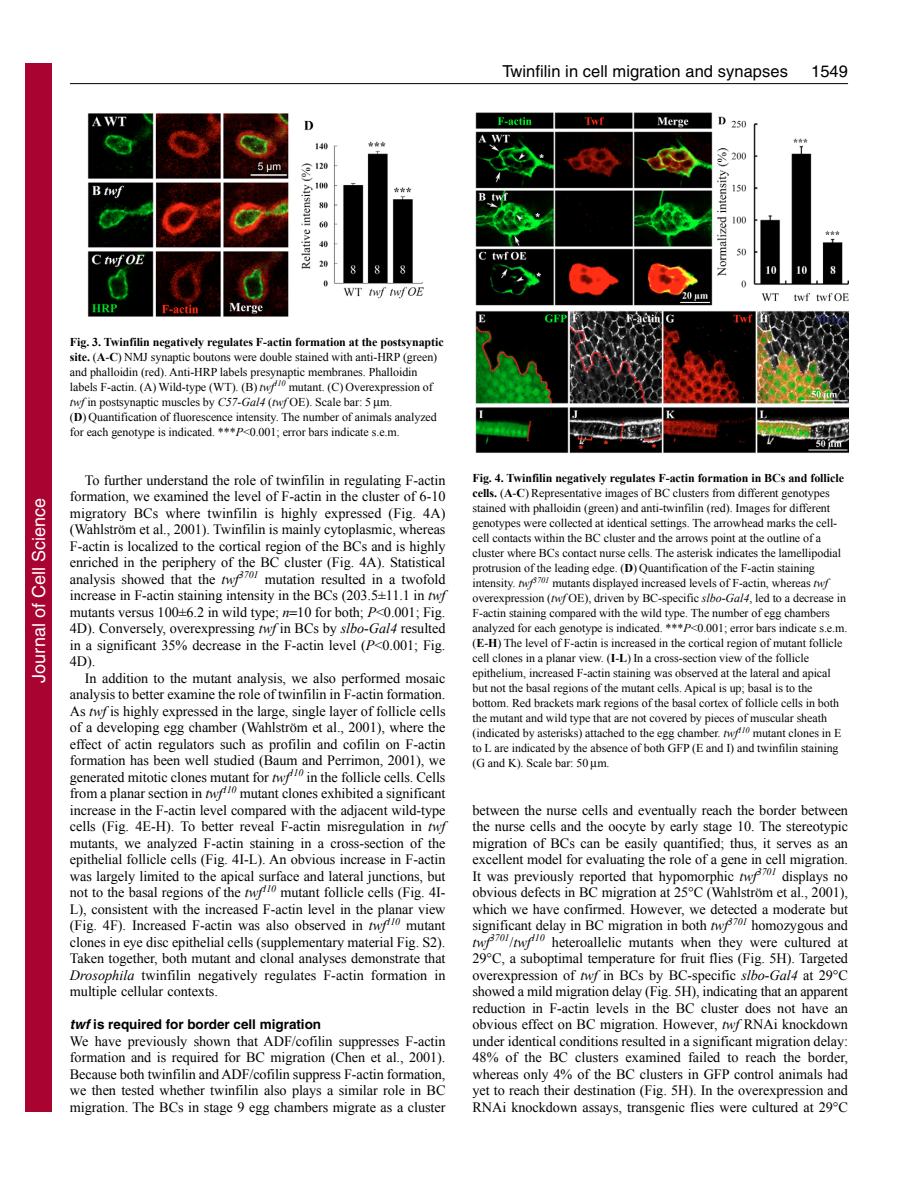
<style>
.page{position:relative;width:918px;height:1188px;background:#fff}
.page>*{position:absolute;margin:0;border:0;box-sizing:border-box;transform-origin:0 0}
.t1{font:18px "Helvetica";color:#fff}
.t2{font:16.5px "Helvetica";letter-spacing:.005em;color:#000}
.t3{font:14.25px/16.5px "Times New Roman";letter-spacing:-.005em;color:#000;text-align:justify}
.t4{font:700 13.5px "Helvetica";color:#000}
.t5{font:12px/15px "Times New Roman";letter-spacing:-.005em;color:#000}
.s1{font-weight:700}
.s2{font-style:italic}
</style>
<div class="page">
<hr style="left:70px;top:83px;width:778px;height:1px;background:#000">
<img style="left:87px;top:113px;width:337px;height:204px">
<img style="left:475px;top:112px;width:373px;height:341px">
<div style="left:26px;top:64px;width:26px;height:1048px;background:#a90332"></div>
<p class="t2" style="left:502px;top:65px;width:287px">Twinfilin in cell migration and synapses</p>
<p class="t2" style="left:811px;top:65px;width:38px">1549</p>
<p class="t1" style="left:28px;top:683px;width:186px;rotate:-90deg">Journal of Cell Science</p>
<p class="t5" style="left:70px;top:334px;width:375px"><span class="s1">Fig. 3. Twinfilin negatively regulates F-actin formation at the postsynaptic site.</span> (<span class="s1">A</span>-<span class="s1">C</span>) NMJ synaptic boutons were double stained with anti-HRP (green) and phalloidin (red). Anti-HRP labels presynaptic membranes. Phalloidin labels F-actin. (A) Wild-type (WT). (B) <span class="s2">twf</span><sup>110</sup> mutant. (C) Overexpression of <span class="s2">twf</span> in postsynaptic muscles by <span class="s2">C57-Gal4</span> (<span class="s2">twf</span> OE). Scale bar: 5 m.<br>(<span class="s1">D</span>) Quantification of fluorescence intensity. The number of animals analyzed for each genotype is indicated. ***<span class="s2">P</span>&lt;0.001; error bars indicate s.e.m.</p>
<p class="t3" style="left:70px;top:471px;width:377px;text-indent:15px">To further understand the role of twinfilin in regulating F-actin formation, we examined the level of F-actin in the cluster of 6-10 migratory BCs where twinfilin is highly expressed (Fig. 4A) (Wahlström et al., 2001). Twinfilin is mainly cytoplasmic, whereas F-actin is localized to the cortical region of the BCs and is highly enriched in the periphery of the BC cluster (Fig. 4A). Statistical analysis showed that the <span class="s2">twf</span><sup>3701</sup> mutation resulted in a twofold increase in F-actin staining intensity in the BCs (203.5±11.1 in <span class="s2">twf </span>mutants versus 100±6.2 in wild type; <span class="s2">n</span> 10 for both; <span class="s2">P</span>&lt;0.001; Fig.<br>4D). Conversely, overexpressing <span class="s2">twf</span> in BCs by <span class="s2">slbo-Gal4</span> resulted in a significant 35% decrease in the F-actin level (<span class="s2">P</span>&lt;0.001; Fig.<br>4D).</p>
<p class="t3" style="left:70px;top:669px;width:377px;text-indent:15px">In addition to the mutant analysis, we also performed mosaic analysis to better examine the role of twinfilin in F-actin formation.<br>As <span class="s2">twf</span> is highly expressed in the large, single layer of follicle cells of a developing egg chamber (Wahlström et al., 2001), where the effect of actin regulators such as profilin and cofilin on F-actin formation has been well studied (Baum and Perrimon, 2001), we generated mitotic clones mutant for <span class="s2">twf</span><sup>110</sup> in the follicle cells. Cells from a planar section in <span class="s2">twf</span><sup>110</sup> mutant clones exhibited a significant increase in the F-actin level compared with the adjacent wild-type cells (Fig. 4E-H). To better reveal F-actin misregulation in <span class="s2">twf </span>mutants, we analyzed F-actin staining in a cross-section of the epithelial follicle cells (Fig. 4I-L). An obvious increase in F-actin was largely limited to the apical surface and lateral junctions, but not to the basal regions of the <span class="s2">twf</span><sup>110</sup> mutant follicle cells (Fig. 4I-L), consistent with the increased F-actin level in the planar view (Fig. 4F). Increased F-actin was also observed in <span class="s2">twf</span><sup>110</sup> mutant clones in eye disc epithelial cells (supplementary material Fig. S2).<br>Taken together, both mutant and clonal analyses demonstrate that <span class="s2">Drosophila</span> twinfilin negatively regulates F-actin formation in multiple cellular contexts.</p>
<p class="t4" style="left:70px;top:1019px;width:253px"><span class="s2">twf</span> is required for border cell migration</p>
<p class="t3" style="left:70px;top:1032px;width:377px">We have previously shown that ADF/cofilin suppresses F-actin formation and is required for BC migration (Chen et al., 2001).<br>Because both twinfilin and ADF/cofilin suppress F-actin formation, we then tested whether twinfilin also plays a similar role in BC migration. The BCs in stage 9 egg chambers migrate as a cluster</p>
<p class="t5" style="left:472px;top:471px;width:376px"><span class="s1">Fig. 4. Twinfilin negatively regulates F-actin formation in BCs and follicle cells.</span> (<span class="s1">A</span>-<span class="s1">C</span>) Representative images of BC clusters from different genotypes stained with phalloidin (green) and anti-twinfilin (red). Images for different genotypes were collected at identical settings. The arrowhead marks the cell&shy;cell contacts within the BC cluster and the arrows point at the outline of a cluster where BCs contact nurse cells. The asterisk indicates the lamellipodial protrusion of the leading edge. (<span class="s1">D</span>) Quantification of the F-actin staining intensity. <span class="s2">twf</span><sup>3701</sup> mutants displayed increased levels of F-actin, whereas <span class="s2">twf </span>overexpression (<span class="s2">twf</span> OE), driven by BC-specific <span class="s2">slbo-Gal4</span>, led to a decrease in F-actin staining compared with the wild type. The number of egg chambers analyzed for each genotype is indicated. ***<span class="s2">P</span>&lt;0.001; error bars indicate s.e.m. (<span class="s1">E</span>-<span class="s1">H</span>) The level of F-actin is increased in the cortical region of mutant follicle cell clones in a planar view. (<span class="s1">I</span>-<span class="s1">L</span>) In a cross-section view of the follicle epithelium, increased F-actin staining was observed at the lateral and apical but not the basal regions of the mutant cells. Apical is up; basal is to the bottom. Red brackets mark regions of the basal cortex of follicle cells in both the mutant and wild type that are not covered by pieces of muscular sheath (indicated by asterisks) attached to the egg chamber. <span class="s2">twf</span><sup>110</sup> mutant clones in E to L are indicated by the absence of both GFP (E and I) and twinfilin staining (G and K). Scale bar: 50 m.</p>
<p class="t3" style="left:472px;top:801px;width:377px">between the nurse cells and eventually reach the border between the nurse cells and the oocyte by early stage 10. The stereotypic migration of BCs can be easily quantified; thus, it serves as an excellent model for evaluating the role of a gene in cell migration.<br>It was previously reported that hypomorphic <span class="s2">twf</span><sup>3701</sup> displays no obvious defects in BC migration at 25°C (Wahlström et al., 2001), which we have confirmed. However, we detected a moderate but significant delay in BC migration in both <span class="s2">twf</span><sup>3701</sup> homozygous and <span class="s2">twf</span><sup>3701</sup>/<span class="s2">twf</span><sup>110</sup> heteroallelic mutants when they were cultured at 29°C, a suboptimal temperature for fruit flies (Fig. 5H). Targeted overexpression of <span class="s2">twf</span> in BCs by BC-specific <span class="s2">slbo-Gal4</span> at 29°C showed a mild migration delay (Fig. 5H), indicating that an apparent reduction in F-actin levels in the BC cluster does not have an obvious effect on BC migration. However, <span class="s2">twf</span> RNAi knockdown under identical conditions resulted in a significant migration delay:<br>48% of the BC clusters examined failed to reach the border, whereas only 4% of the BC clusters in GFP control animals had yet to reach their destination (Fig. 5H). In the overexpression and RNAi knockdown assays, transgenic flies were cultured at 29°C</p>
</div>
